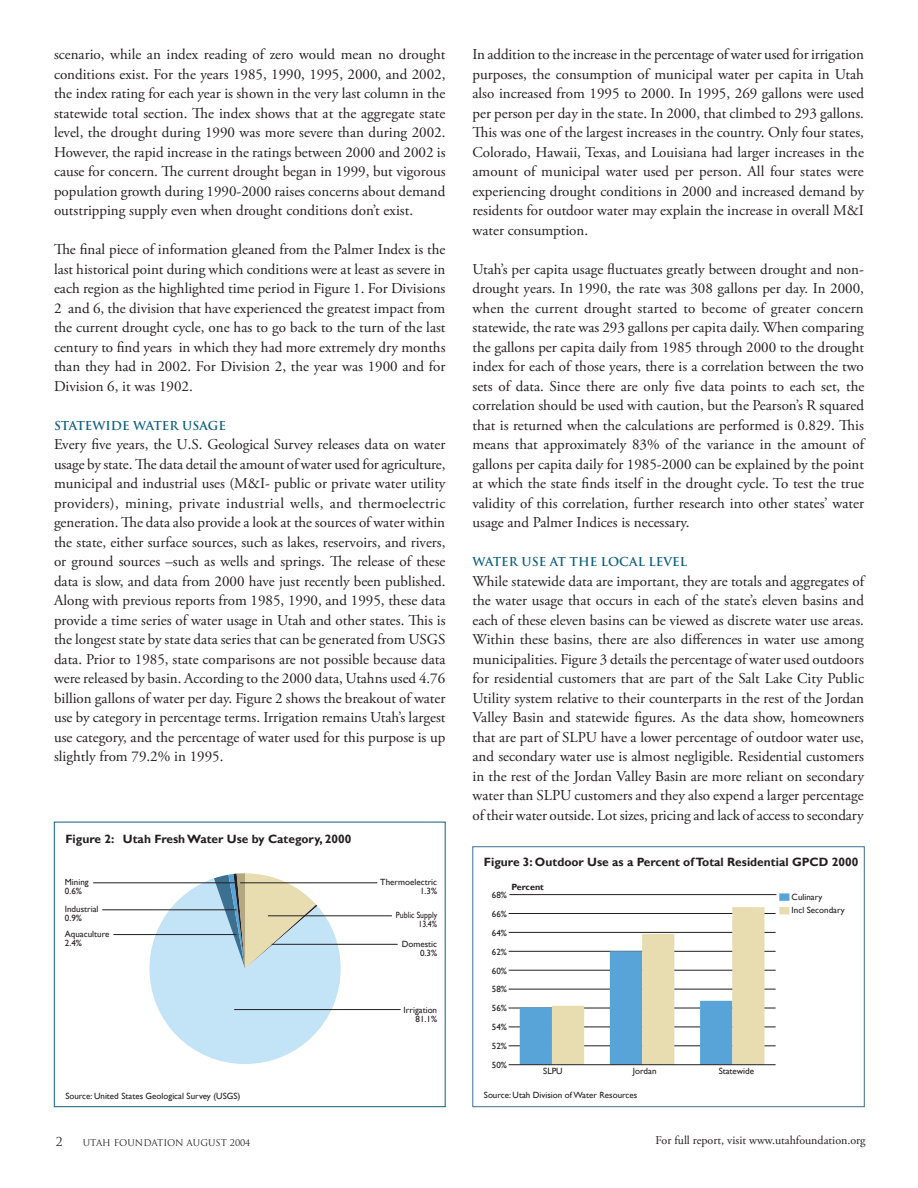
<style>
.page{position:relative;width:918px;height:1188px;background:#fff}
.page>*{position:absolute;margin:0;border:0;box-sizing:border-box;transform-origin:0 0}
.t1{font:15px/19.5px "Adobe Garamond Pro";color:#231f20;text-align:justify}
.t2{font:700 12px "Gill Sans";color:#231f20}
.t3{font:700 12px "Trajan Pro";color:#0d5f80}
.t4{font:12px "Adobe Garamond Pro";color:#231f20}
.t5{font:12px "Trajan Pro";color:#231f20}
.t6{font:9px/9px "Gill Sans";color:#231f20}
.t7{font:9px "Trajan Pro";color:#231f20}
.t8{font:9px/9px "Gill Sans";color:#231f20;text-align:right;scale:.87 1}
.t9{font:700 9px "Gill Sans";color:#231f20}
</style>
<div class="page">
<div style="left:54px;top:822px;width:391px;height:285px;border:1px solid #0d5f80"></div>
<svg style="left:149px;top:873px;width:192px;height:191px"></svg>
<hr style="left:272px;top:944px;width:126px;height:1px;background:#231f20">
<hr style="left:268px;top:915px;width:124px;height:1px;background:#231f20">
<hr style="left:240px;top:882px;width:137px;height:1px;background:#231f20">
<hr style="left:234px;top:1009px;width:167px;height:1px;background:#231f20">
<hr style="left:102px;top:909px;width:134px;height:1px;background:#231f20">
<hr style="left:113px;top:934px;width:123px;height:1px;background:#231f20">
<hr style="left:93px;top:882px;width:144px;height:1px;background:#231f20">
<div style="left:473px;top:846px;width:392px;height:261px;border:1px solid #3b7091"></div>
<div style="left:780px;top:894px;width:9px;height:6px;background:#58a4d8"></div>
<div style="left:779px;top:893px;width:10px;height:8px;border:2px solid #58a4d8"></div>
<div style="left:780px;top:908px;width:9px;height:6px;background:#e8ddb0"></div>
<div style="left:779px;top:907px;width:10px;height:7px;border:2px solid #e8ddb0"></div>
<hr style="left:509px;top:1046px;width:266px;height:1px;background:#231f20">
<hr style="left:509px;top:1027px;width:266px;height:1px;background:#231f20">
<hr style="left:509px;top:1008px;width:266px;height:1px;background:#231f20">
<hr style="left:509px;top:989px;width:266px;height:1px;background:#231f20">
<hr style="left:509px;top:970px;width:266px;height:1px;background:#231f20">
<hr style="left:509px;top:951px;width:266px;height:1px;background:#231f20">
<hr style="left:509px;top:932px;width:266px;height:1px;background:#231f20">
<hr style="left:509px;top:913px;width:266px;height:1px;background:#231f20">
<hr style="left:510px;top:894px;width:266px;height:1px;background:#231f20">
<svg style="left:520px;top:1006px;width:64px;height:58px;background:#a1c1c4"></svg>
<svg style="left:610px;top:934px;width:64px;height:130px;background:#aac6c6"></svg>
<svg style="left:700px;top:907px;width:64px;height:157px"></svg>
<hr style="left:509px;top:1064px;width:266px;height:1px;background:#231f20">
<p class="t1" style="left:54px;top:46px;width:393px">scenario, while an index reading of zero would mean no drought conditions exist. For the years 1985, 1990, 1995, 2000, and 2002, the index rating for each year is shown in the very last column in the statewide total section. The index shows that at the aggregate state level, the drought during 1990 was more severe than during 2002.<br>However, the rapid increase in the ratings between 2000 and 2002 is cause for concern. The current drought began in 1999, but vigorous population growth during 1990-2000 raises concerns about demand outstripping supply even when drought conditions don’t exist.</p>
<p class="t1" style="left:54px;top:241px;width:393px">The final piece of information gleaned from the Palmer Index is the last historical point during which conditions were at least as severe in each region as the highlighted time period in Figure 1. For Divisions 2 and 6, the division that have experienced the greatest impact from the current drought cycle, one has to go back to the turn of the last century to find years in which they had more extremely dry months than they had in 2002. For Division 2, the year was 1900 and for Division 6, it was 1902.</p>
<p class="t3" style="left:54px;top:418px;width:174px">STATEWIDE WATER USAGE</p>
<p class="t1" style="left:54px;top:436px;width:393px">Every five years, the U.S. Geological Survey releases data on water usage by state. The data detail the amount of water used for agriculture, municipal and industrial uses (M&amp;I- public or private water utility providers), mining, private industrial wells, and thermoelectric generation. The data also provide a look at the sources of water within the state, either surface sources, such as lakes, reservoirs, and rivers, or ground sources –such as wells and springs. The release of these data is slow, and data from 2000 have just recently been published.<br>Along with previous reports from 1985, 1990, and 1995, these data provide a time series of water usage in Utah and other states. This is the longest state by state data series that can be generated from USGS data. Prior to 1985, state comparisons are not possible because data were released by basin. According to the 2000 data, Utahns used 4.76 billion gallons of water per day. Figure 2 shows the breakout of water use by category in percentage terms. Irrigation remains Utah’s largest use category, and the percentage of water used for this purpose is up slightly from 79.2% in 1995.</p>
<p class="t1" style="left:472px;top:46px;width:393px">In addition to the increase in the percentage of water used for irrigation purposes, the consumption of municipal water per capita in Utah also increased from 1995 to 2000. In 1995, 269 gallons were used per person per day in the state. In 2000, that climbed to 293 gallons.<br>This was one of the largest increases in the country. Only four states, Colorado, Hawaii, Texas, and Louisiana had larger increases in the amount of municipal water used per person. All four states were experiencing drought conditions in 2000 and increased demand by residents for outdoor water may explain the increase in overall M&amp;I water consumption.</p>
<p class="t1" style="left:472px;top:260px;width:393px">Utah’s per capita usage fluctuates greatly between drought and non&shy;drought years. In 1990, the rate was 308 gallons per day. In 2000, when the current drought started to become of greater concern statewide, the rate was 293 gallons per capita daily. When comparing the gallons per capita daily from 1985 through 2000 to the drought index for each of those years, there is a correlation between the two sets of data. Since there are only five data points to each set, the correlation should be used with caution, but the Pearson’s R squared that is returned when the calculations are performed is 0.829. This means that approximately 83% of the variance in the amount of gallons per capita daily for 1985-2000 can be explained by the point at which the state finds itself in the drought cycle. To test the true validity of this correlation, further research into other states’ water usage and Palmer Indices is necessary.</p>
<p class="t3" style="left:472px;top:555px;width:216px">WATER USE AT THE LOCAL LEVEL</p>
<p class="t1" style="left:472px;top:572px;width:393px">While statewide data are important, they are totals and aggregates of the water usage that occurs in each of the state’s eleven basins and each of these eleven basins can be viewed as discrete water use areas.<br>Within these basins, there are also differences in water use among municipalities. Figure 3 details the percentage of water used outdoors for residential customers that are part of the Salt Lake City Public Utility system relative to their counterparts in the rest of the Jordan Valley Basin and statewide figures. As the data show, homeowners that are part of SLPU have a lower percentage of outdoor water use, and secondary water use is almost negligible. Residential customers in the rest of the Jordan Valley Basin are more reliant on secondary water than SLPU customers and they also expend a larger percentage of their water outside. Lot sizes, pricing and lack of access to secondary</p>
<p class="t2" style="left:65px;top:832px;width:288px">Figure 2: Utah Fresh Water Use by Category, 2000</p>
<p class="t2" style="left:484px;top:855px;width:376px">Figure 3: Outdoor Use as a Percent of Total Residential GPCD 2000</p>
<p class="t6" style="left:65px;top:878px;width:25px">Mining<br>0.6%</p>
<p class="t6" style="left:65px;top:930px;width:46px">Aquaculture<br>2.4%</p>
<p class="t6" style="left:65px;top:905px;width:35px">Industrial<br>0.9%</p>
<p class="t6" style="left:380px;top:878px;width:58px;text-align:right">Thermoelectric<br>1.3%</p>
<p class="t8" style="left:396px;top:911px;width:49px">Public Supply<br>13.4%</p>
<p class="t6" style="left:402px;top:939px;width:37px;text-align:right">Domestic<br>0.3%</p>
<p class="t9" style="left:512px;top:881px;width:34px">Percent</p>
<p class="t6" style="left:492px;top:891px;width:17px">68%</p>
<p class="t6" style="left:492px;top:909px;width:17px">66%</p>
<p class="t6" style="left:492px;top:928px;width:17px">64%</p>
<p class="t6" style="left:492px;top:947px;width:17px">62%</p>
<p class="t6" style="left:792px;top:890px;width:55px;line-height:13.6px">Culinary<br>Incl Secondary</p>
<p class="t6" style="left:492px;top:966px;width:17px">60%</p>
<p class="t6" style="left:492px;top:985px;width:17px">58%</p>
<p class="t6" style="left:404px;top:1005px;width:35px;text-align:right">Irrigation<br>81.1%</p>
<p class="t6" style="left:492px;top:1004px;width:17px">56%</p>
<p class="t6" style="left:492px;top:1023px;width:17px">54%</p>
<p class="t6" style="left:492px;top:1042px;width:17px">52%</p>
<p class="t6" style="left:492px;top:1061px;width:17px">50%</p>
<p class="t6" style="left:543px;top:1067px;width:21px">SLPU</p>
<p class="t6" style="left:633px;top:1067px;width:25px">Jordan</p>
<p class="t6" style="left:719px;top:1067px;width:37px">Statewide</p>
<p class="t6" style="left:65px;top:1091px;width:177px">Source: United States Geological Survey (USGS)</p>
<p class="t6" style="left:484px;top:1091px;width:155px">Source: Utah Division of Water Resources</p>
<p class="t5" style="left:56px;top:1134px;width:8px">2</p>
<p class="t7" style="left:83px;top:1137px;width:169px">UTAH FOUNDATION AUGUST 2004</p>
<p class="t4" style="left:656px;top:1133px;width:212px">For full report, visit www.utahfoundation.org</p>
</div>
